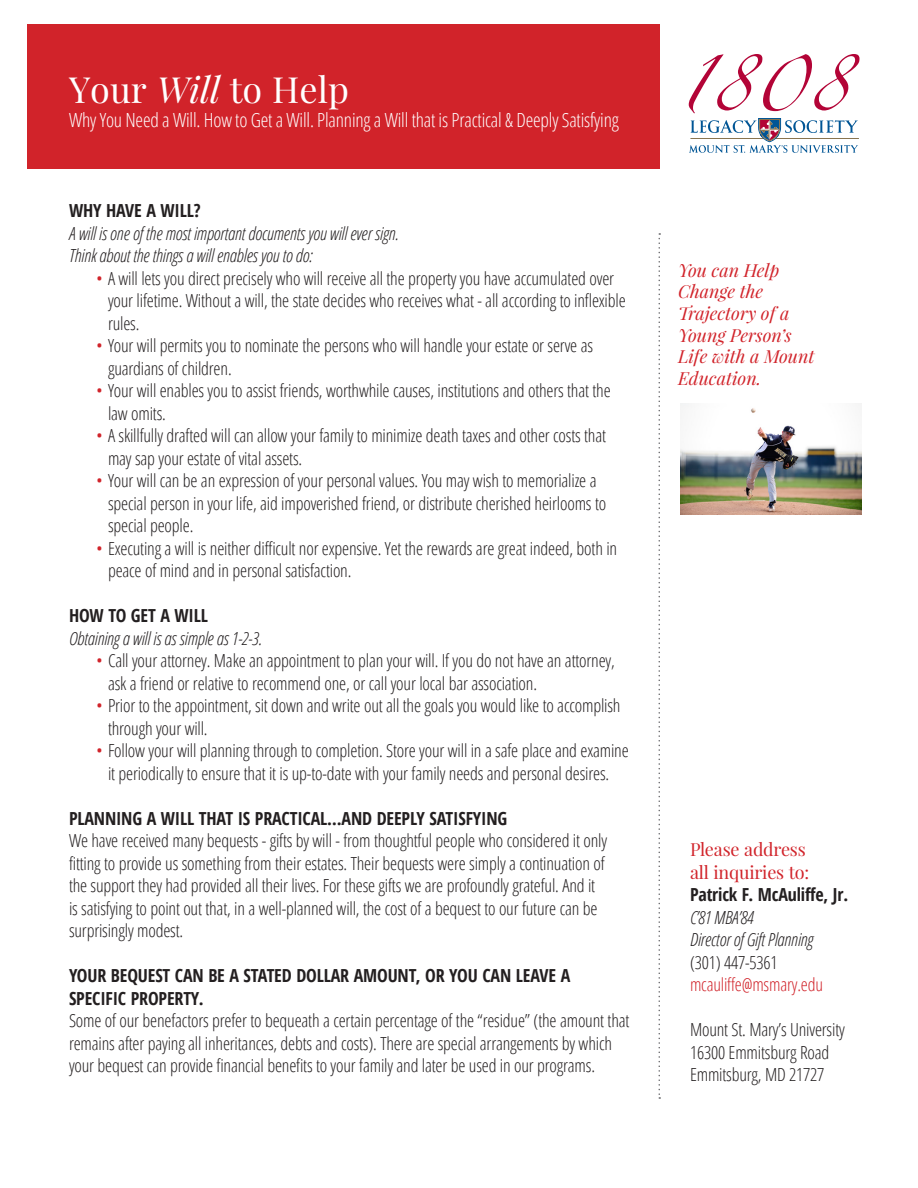
<style>
.page{position:relative;width:918px;height:1188px;background:#fff}
.page>*{position:absolute;margin:0;border:0;box-sizing:border-box;transform-origin:0 0}
._1808_Headline{font:36px "Playfair Display";color:#fff}
._1808_Subhead{font:300 condensed 19.5px "Open Sans";letter-spacing:-.01em;color:#fff}
._2016_Body_Copy{font:300 condensed 18px/22.5px "Open Sans";letter-spacing:-.01em;color:#231f20}
._2016_Body_Copy-2{font:italic 300 condensed 18px/22.5px "Open Sans";letter-spacing:-.01em;color:#231f20}
._2016_Body_Copy-3{font:700 condensed 18px/22.5px "Open Sans";letter-spacing:-.01em;color:#231f20}
.t1{font:italic 18px/21.6px "Playfair Display";color:#d1232a}
._2016_Body_Copy-4{font:18px/22.5px "Playfair Display";letter-spacing:-.01em;color:#d1232a}
._2016_Body_Copy-5{font:300 condensed 18px "Open Sans";letter-spacing:-.01em;color:#d1232a}
.s1{font-style:italic}
.s2{color:#d1232a}
.s3{font-weight:700}
.s4{font-weight:300;font-style:italic}
</style>
<div class="page">
<div style="left:27px;top:24px;width:632px;height:145px;background:#d1232a"></div>
<svg style="left:689px;top:54px;width:171px;height:99px"></svg>
<svg style="left:658px;top:233px;width:2px;height:866px"></svg>
<img style="left:681px;top:403px;width:180px;height:111px">
<p class="_1808_Headline" style="left:69px;top:67px;width:281px">Your <span class="s1">Will</span> to Help</p>
<p class="_1808_Subhead" style="left:69px;top:106px;width:551px">Why You Need a Will. How to Get a Will. Planning a Will that is Practical &amp; Deeply Satisfying</p>
<p class="_2016_Body_Copy-3" style="left:69px;top:199px;width:133px">WHY HAVE A WILL?</p>
<p class="_2016_Body_Copy-2" style="left:69px;top:221px;width:331px">A will is one of the most important documents you will ever sign.<br>Think about the things a will enables you to do:</p>
<p class="_2016_Body_Copy" style="left:108px;top:266px;width:519px;text-indent:-12px"><span class="s2">•</span> A will lets you direct precisely who will receive all the property you have accumulated over your lifetime. Without a will, the state decides who receives what - all according to inflexible rules.</p>
<p class="_2016_Body_Copy" style="left:108px;top:334px;width:487px;text-indent:-12px"><span class="s2">•</span> Your will permits you to nominate the persons who will handle your estate or serve as guardians of children.</p>
<p class="_2016_Body_Copy" style="left:108px;top:379px;width:504px;text-indent:-12px"><span class="s2">•</span> Your will enables you to assist friends, worthwhile causes, institutions and others that the law omits.</p>
<p class="_2016_Body_Copy" style="left:108px;top:424px;width:500px;text-indent:-12px"><span class="s2">•</span> A skillfully drafted will can allow your family to minimize death taxes and other costs that may sap your estate of vital assets.</p>
<p class="_2016_Body_Copy" style="left:108px;top:469px;width:500px;text-indent:-12px"><span class="s2">•</span> Your will can be an expression of your personal values. You may wish to memorialize a special person in your life, aid impoverished friend, or distribute cherished heirlooms to special people.</p>
<p class="_2016_Body_Copy" style="left:108px;top:536px;width:511px;text-indent:-12px"><span class="s2">•</span> Executing a will is neither difficult nor expensive. Yet the rewards are great indeed, both in peace of mind and in personal satisfaction.</p>
<p class="_2016_Body_Copy-3" style="left:69px;top:604px;width:141px">HOW TO GET A WILL</p>
<p class="_2016_Body_Copy-2" style="left:69px;top:626px;width:194px">Obtaining a will is as simple as 1-2-3.</p>
<p class="_2016_Body_Copy" style="left:108px;top:649px;width:508px;text-indent:-12px"><span class="s2">•</span> Call your attorney. Make an appointment to plan your will. If you do not have an attorney, ask a friend or relative to recommend one, or call your local bar association.</p>
<p class="_2016_Body_Copy" style="left:108px;top:694px;width:514px;text-indent:-12px"><span class="s2">•</span> Prior to the appointment, sit down and write out all the goals you would like to accomplish through your will.</p>
<p class="_2016_Body_Copy" style="left:96px;top:739px;width:534px;text-align:center"><span class="s2">•</span> Follow your will planning through to completion. Store your will in a safe place and examine it periodically to ensure that it is up-to-date with your family needs and personal desires.</p>
<p class="_2016_Body_Copy-3" style="left:69px;top:806px;width:440px">PLANNING A WILL THAT IS PRACTICAL…AND DEEPLY SATISFYING</p>
<p class="_2016_Body_Copy" style="left:69px;top:829px;width:540px">We have received many bequests - gifts by will - from thoughtful people who considered it only fitting to provide us something from their estates. Their bequests were simply a continuation of the support they had provided all their lives. For these gifts we are profoundly grateful. And it is satisfying to point out that, in a well-planned will, the cost of a bequest to our future can be surprisingly modest.</p>
<p class="_2016_Body_Copy" style="left:69px;top:964px;width:562px"><span class="s3">YOUR BEQUEST CAN BE A STATED DOLLAR AMOUNT, OR YOU CAN LEAVE A SPECIFIC PROPERTY.<br></span>Some of our benefactors prefer to bequeath a certain percentage of the “residue” (the amount that remains after paying all inheritances, debts and costs). There are special arrangements by which your bequest can provide financial benefits to your family and later be used in our programs.</p>
<p class="t1" style="left:678px;top:259px;width:138px">You can Help<br>Change the<br>Trajectory of a<br>Young Person’s<br>Life with a Mount<br>Education.</p>
<p class="_2016_Body_Copy-4" style="left:690px;top:838px;width:121px">Please address all inquiries to:</p>
<p class="_2016_Body_Copy-3" style="left:690px;top:883px;width:160px">Patrick F. McAuliffe, Jr.<br><span class="s4">C’81 MBA’84</span></p>
<p class="_2016_Body_Copy-2" style="left:690px;top:928px;width:125px">Director of Gift Planning</p>
<p class="_2016_Body_Copy" style="left:690px;top:950px;width:89px">(301) 447-5361</p>
<p class="_2016_Body_Copy-5" style="left:690px;top:972px;width:135px">mcauliffe@msmary.edu</p>
<p class="_2016_Body_Copy" style="left:690px;top:1018px;width:156px">Mount St. Mary’s University</p>
<p class="_2016_Body_Copy" style="left:690px;top:1040px;width:141px">16300 Emmitsburg Road</p>
<p class="_2016_Body_Copy" style="left:690px;top:1063px;width:136px">Emmitsburg, MD 21727</p>
</div>
